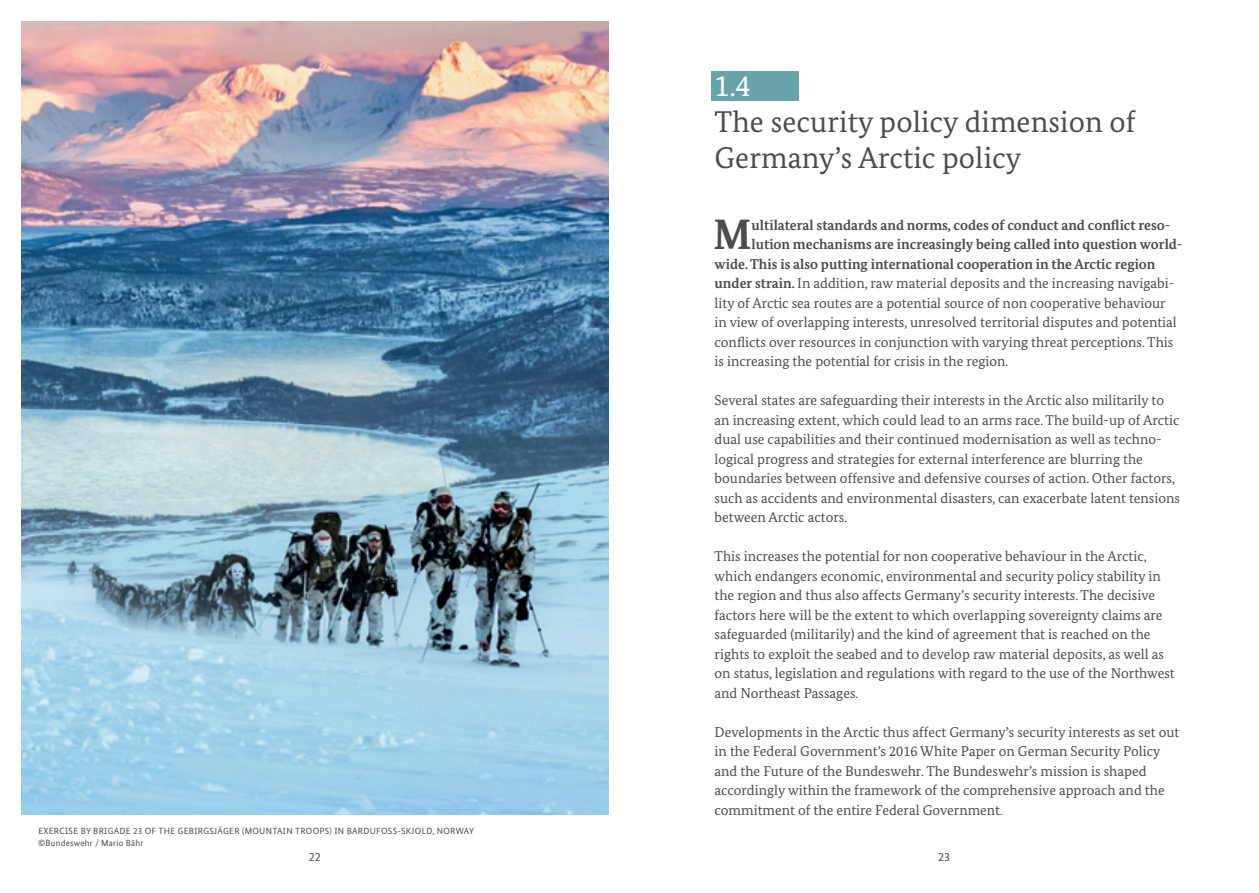
<style>
.page{position:relative;width:1259px;height:893px;background:#fff}
.page>*{position:absolute;margin:0;border:0;box-sizing:border-box;transform-origin:0 0}
.t1{font:700 42.45px "Bundes Serif";color:#4b4c4d}
.t2{font:30px "Bundes Serif";letter-spacing:.005em;color:#4b4c4d}
.t3{font:30px "Bundes Serif";color:#fff}
.t4{font:14.25px/19.5px "Bundes Serif";color:#4b4c4d}
.t5{font:700 14.25px "Bundes Serif";color:#4b4c4d}
.t6{font:12px "Bundes Sans";color:#4b4c4d}
.t7{font:9px "Bundes Sans";letter-spacing:.03em;color:#4b4c4d}
.s1{font-weight:700}
</style>
<div class="page">
<img style="left:21px;top:21px;width:587px;height:793px">
<div style="left:711px;top:71px;width:88px;height:30px;background:#68a2aa"></div>
<p class="t7" style="left:38px;top:825px;width:437px">EXERCISE BY BRIGADE 23 OF THE GEBIRGSJÄGER (MOUNTAIN TROOPS) IN BARDUFOSS-SKJOLD, NORWAY</p>
<p class="t7" style="left:38px;top:837px;width:107px">©Bundeswehr / Mario Bähr</p>
<p class="t6" style="left:309px;top:850px;width:13px">22</p>
<p class="t3" style="left:714px;top:67px;width:38px">1.4</p>
<p class="t2" style="left:714px;top:103px;width:423px">The security policy dimension of</p>
<p class="t2" style="left:714px;top:139px;width:308px">Germany’s Arctic policy</p>
<p class="t1" style="left:713px;top:209px;width:40px">M</p>
<p class="t5" style="left:751px;top:216px;width:420px">ultilateral standards and norms, codes of conduct and conflict reso-</p>
<p class="t5" style="left:751px;top:235px;width:432px">lution mechanisms are increasingly being called into question world-</p>
<p class="t5" style="left:714px;top:255px;width:442px">wide. This is also putting international cooperation in the Arctic region</p>
<p class="t4" style="left:714px;top:273px;width:461px"><span class="s1">under strain.</span> In addition, raw material deposits and the increasing navigabi-</p>
<p class="t4" style="left:714px;top:293px;width:453px">lity of Arctic sea routes are a potential source of non cooperative behaviour</p>
<p class="t4" style="left:714px;top:312px;width:464px">in view of overlapping interests, unresolved territorial disputes and potential</p>
<p class="t4" style="left:714px;top:332px;width:460px">conflicts over resources in conjunction with varying threat perceptions. This</p>
<p class="t4" style="left:714px;top:351px;width:295px">is increasing the potential for crisis in the region.</p>
<p class="t4" style="left:714px;top:390px;width:467px">Several states are safeguarding their interests in the Arctic also militarily to an increasing extent, which could lead to an arms race. The build-up of Arctic dual use capabilities and their continued modernisation as well as techno&shy;logical progress and strategies for external interference are blurring the boundaries between offensive and defensive courses of action. Other factors, such as accidents and environmental disasters, can exacerbate latent tensions between Arctic actors.</p>
<p class="t4" style="left:714px;top:546px;width:462px">This increases the potential for non cooperative behaviour in the Arctic, which endangers economic, environmental and security policy stability in the region and thus also affects Germany’s security interests. The decisive factors here will be the extent to which overlapping sovereignty claims are safeguarded (militarily) and the kind of agreement that is reached on the rights to exploit the seabed and to develop raw material deposits, as well as on status, legislation and regulations with regard to the use of the Northwest and Northeast Passages.</p>
<p class="t4" style="left:714px;top:722px;width:466px">Developments in the Arctic thus affect Germany’s security interests as set out in the Federal Government’s 2016 White Paper on German Security Policy and the Future of the Bundeswehr. The Bundeswehr’s mission is shaped accordingly within the framework of the comprehensive approach and the commitment of the entire Federal Government.</p>
<p class="t6" style="left:938px;top:850px;width:13px">23</p>
</div>
